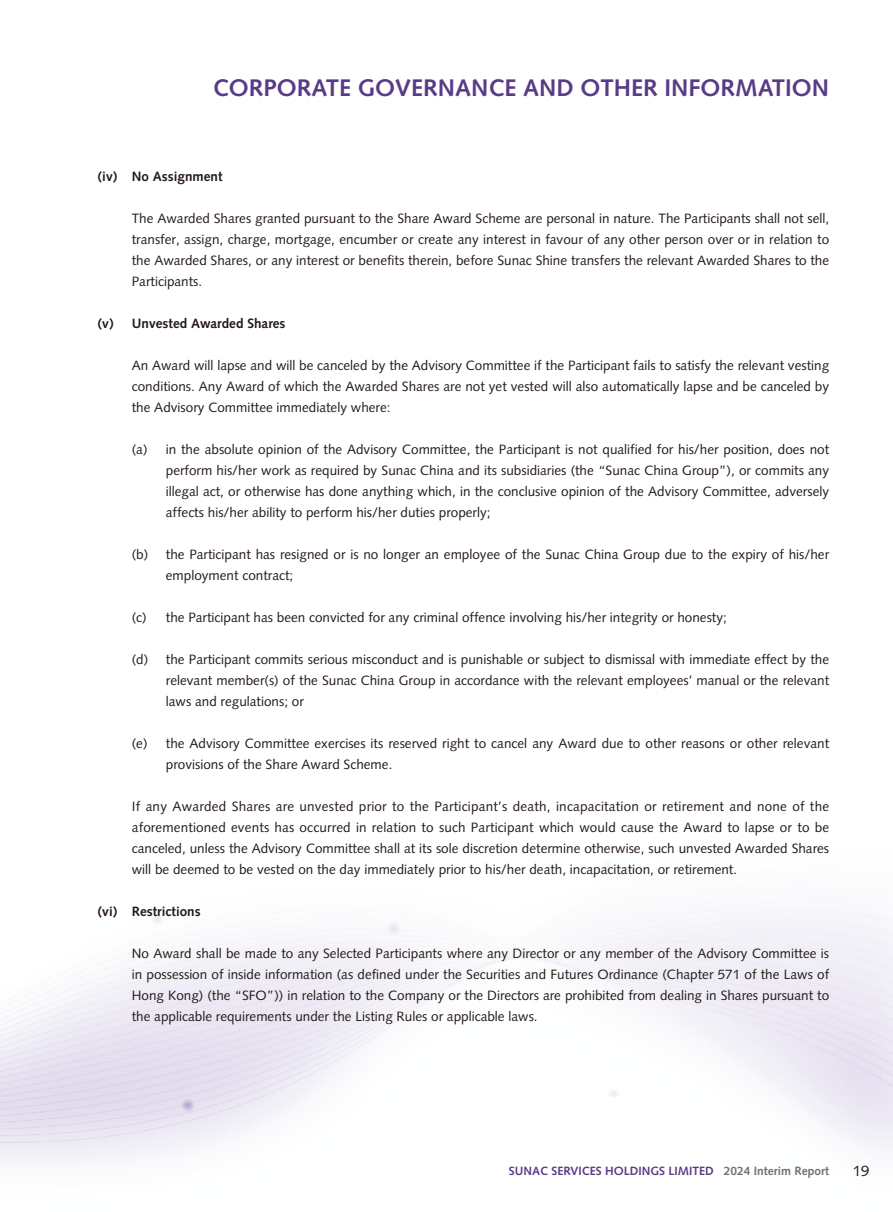
<style>
.page{position:relative;width:893px;height:1212px;background:#fff}
.page>*{position:absolute;margin:0;border:0;box-sizing:border-box;transform-origin:0 0}
.t1{font:700 24px "Syntax LT Std";color:#583b86}
.t2{font:15px "Syntax LT Std";color:#231916}
.t3{font:13.5px/21px "Syntax LT Std";color:#231916;text-align:justify}
.t4{font:700 13.5px "Syntax LT Std";color:#231916}
.t5{font:700 12px "Syntax LT Std";color:#583b86}
.s1{color:#717171}
</style>
<div class="page">
<h1 class="t1" style="left:213px;top:76px;width:618px">CORPORATE GOVERNANCE AND OTHER INFORMATION</h1>
<p class="t4" style="left:98px;top:170px;width:126px">(iv) No Assignment</p>
<p class="t3" style="left:132px;top:209px;width:699px">The Awarded Shares granted pursuant to the Share Award Scheme are personal in nature. The Participants shall not sell, transfer, assign, charge, mortgage, encumber or create any interest in favour of any other person over or in relation to the Awarded Shares, or any interest or benefits therein, before Sunac Shine transfers the relevant Awarded Shares to the Participants.</p>
<p class="t4" style="left:98px;top:317px;width:189px">(v) Unvested Awarded Shares</p>
<p class="t3" style="left:132px;top:356px;width:699px">An Award will lapse and will be canceled by the Advisory Committee if the Participant fails to satisfy the relevant vesting conditions. Any Award of which the Awarded Shares are not yet vested will also automatically lapse and be canceled by the Advisory Committee immediately where:</p>
<p class="t3" style="left:166px;top:440px;width:665px;text-indent:-34px">(a) in the absolute opinion of the Advisory Committee, the Participant is not qualified for his/her position, does not perform his/her work as required by Sunac China and its subsidiaries (the “Sunac China Group”), or commits any illegal act, or otherwise has done anything which, in the conclusive opinion of the Advisory Committee, adversely affects his/her ability to perform his/her duties properly;</p>
<p class="t3" style="left:166px;top:545px;width:665px;text-indent:-34px">(b) the Participant has resigned or is no longer an employee of the Sunac China Group due to the expiry of his/her employment contract;</p>
<p class="t3" style="left:132px;top:608px;width:597px">(c) the Participant has been convicted for any criminal offence involving his/her integrity or honesty;</p>
<p class="t3" style="left:166px;top:650px;width:665px;text-indent:-34px">(d) the Participant commits serious misconduct and is punishable or subject to dismissal with immediate effect by the relevant member(s) of the Sunac China Group in accordance with the relevant employees’ manual or the relevant laws and regulations; or</p>
<p class="t3" style="left:166px;top:734px;width:665px;text-indent:-34px">(e) the Advisory Committee exercises its reserved right to cancel any Award due to other reasons or other relevant provisions of the Share Award Scheme.</p>
<p class="t3" style="left:132px;top:797px;width:699px">If any Awarded Shares are unvested prior to the Participant’s death, incapacitation or retirement and none of the aforementioned events has occurred in relation to such Participant which would cause the Award to lapse or to be canceled, unless the Advisory Committee shall at its sole discretion determine otherwise, such unvested Awarded Shares will be deemed to be vested on the day immediately prior to his/her death, incapacitation, or retirement.</p>
<p class="t4" style="left:98px;top:905px;width:104px">(vi) Restrictions</p>
<p class="t3" style="left:132px;top:944px;width:699px">No Award shall be made to any Selected Participants where any Director or any member of the Advisory Committee is in possession of inside information (as defined under the Securities and Futures Ordinance (Chapter 571 of the Laws of Hong Kong) (the “SFO”)) in relation to the Company or the Directors are prohibited from dealing in Shares pursuant to the applicable requirements under the Listing Rules or applicable laws.</p>
<p class="t5" style="left:509px;top:1165px;width:322px">SUNAC SERVICES HOLDINGS LIMITED <span class="s1">2024 Interim Report</span></p>
<p class="t2" style="left:853px;top:1163px;width:18px">19</p>
</div>
